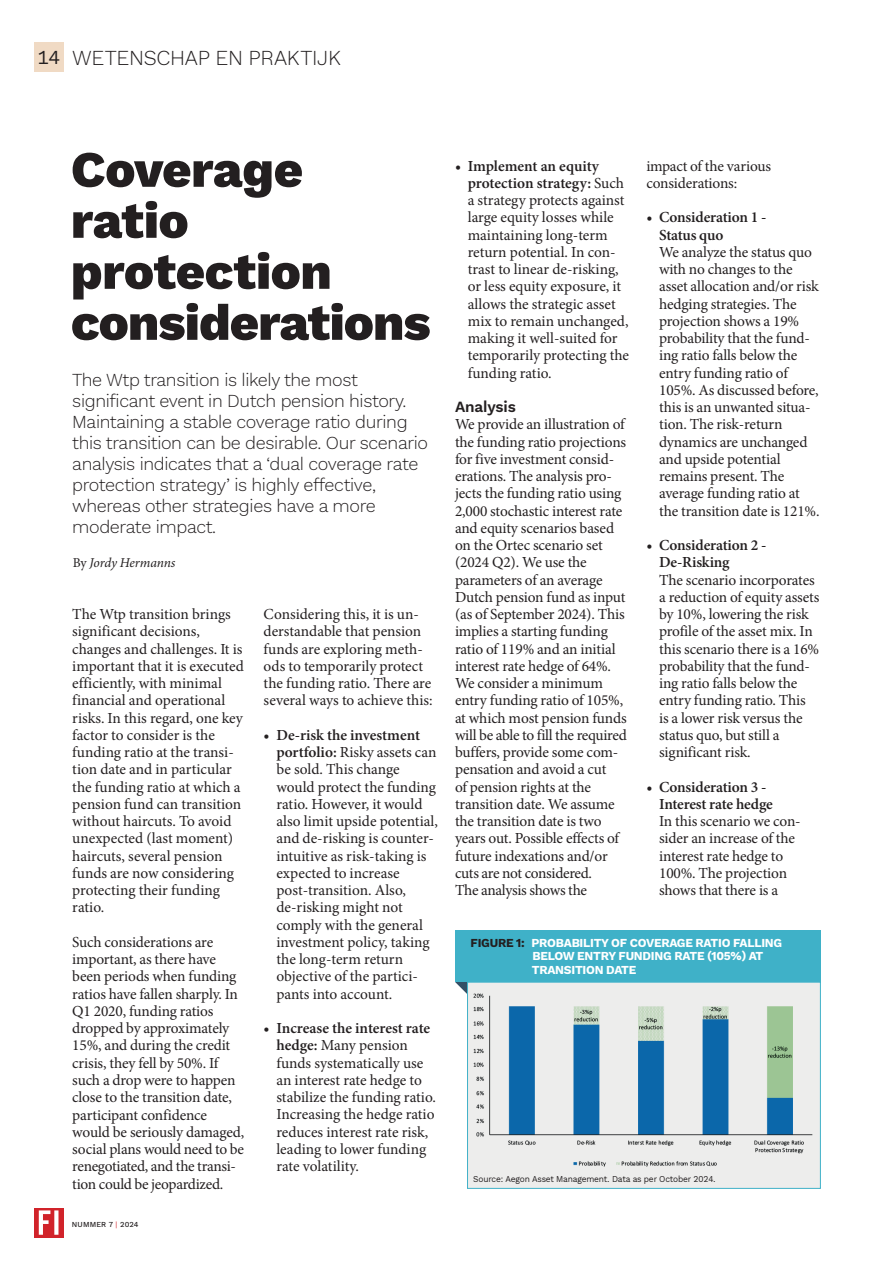
<style>
.page{position:relative;width:893px;height:1263px;background:#fff}
.page>*{position:absolute;margin:0;border:0;box-sizing:border-box;transform-origin:0 0}
.t1{font:800 51px/51px "Work Sans";letter-spacing:-.015em;color:#231f20}
.t2{font:300 21px "Work Sans";letter-spacing:-.01em;color:#231f20}
.t3{font:300 18px/21px "Work Sans";letter-spacing:-.02em;color:#231f20}
.t4{font:15.3px/17.2px "Minion Pro";letter-spacing:-.01em;color:#231f20}
.t5{font:600 15.3px/17.2px "Minion Pro";letter-spacing:-.015em;color:#231f20}
.t6{font:600 15.3px "Work Sans";letter-spacing:-.01em;color:#231f20}
.t7{font:italic 13.5px "Minion Pro";letter-spacing:-.015em;color:#231f20}
.t8{font:700 12px/13.5px "Work Sans";letter-spacing:-.02em;color:#fff}
.t9{font:8.85px "Work Sans";letter-spacing:-.02em;color:#231f20;scale:.95 1}
.t10{font:500 7.5px "Work Sans";letter-spacing:.02em;color:#231f20}
.s1{font-weight:400;font-size:19.5px}
.s2{font-weight:600}
.s3{font-style:normal}
.s4{color:#231f20}
.s5{font-weight:400;color:#d1232a}
</style>
<div class="page">
<svg style="left:34px;top:1208px;width:30px;height:29px"></svg>
<svg style="left:39px;top:1210px;width:19px;height:25px"></svg>
<svg style="left:455px;top:982px;width:12px;height:12px"></svg>
<div style="left:455px;top:930px;width:366px;height:52px;background:#3fb1c8"></div>
<div style="left:467px;top:982px;width:354px;height:207px;background:#ededec;border:1px solid #3fb1c8"></div>
<img style="left:473px;top:993px;width:340px;height:174px">
<div style="left:34px;top:43px;width:30px;height:29px;background:#f0dac4"></div>
<h2 class="t2" style="left:37px;top:42px;width:305px"><span class="s1">14</span> WETENSCHAP EN PRAKTIJK</h2>
<h1 class="t1" style="left:71px;top:142px;width:361px">Coverage ratio protection considerations</h1>
<p class="t4" style="left:646px;top:157px;width:126px">impact of the various considerations:</p>
<p class="t5" style="left:659px;top:209px;width:109px;text-indent:-13px">• Consideration 1 -<br>Status quo</p>
<p class="t4" style="left:659px;top:243px;width:162px">We analyze the status quo with no changes to the asset allocation and/or risk hedging strategies. The projection shows a 19% probability that the fund&shy;ing ratio falls below the entry funding ratio of<br>105%. As discussed before, this is an unwanted situa&shy;tion. The risk-return dynamics are unchanged and upside potential remains present. The average funding ratio at the transition date is 121%.</p>
<p class="t5" style="left:659px;top:536px;width:109px;text-indent:-13px">• Consideration 2 -<br>De-Risking</p>
<p class="t4" style="left:659px;top:571px;width:162px">The scenario incorporates a reduction of equity assets by 10%, lowering the risk profile of the asset mix. In this scenario there is a 16% probability that the fund&shy;ing ratio falls below the entry funding ratio. This<br>is a lower risk versus the status quo, but still a significant risk.</p>
<p class="t5" style="left:659px;top:778px;width:115px;text-indent:-13px">• Consideration 3 -<br>Interest rate hedge</p>
<p class="t4" style="left:659px;top:813px;width:143px">In this scenario we con&shy;sider an increase of the interest rate hedge to<br>100%. The projection shows that there is a</p>
<p class="t4" style="left:468px;top:157px;width:163px;text-indent:-13px"><span class="s2">• Implement an equity protection strategy:</span> Such a strategy protects against large equity losses while maintaining long-term return potential. In con&shy;trast to linear de-risking, or less equity exposure, it allows the strategic asset mix to remain unchanged, making it well-suited for temporarily protecting the funding ratio.</p>
<p class="t6" style="left:455px;top:395px;width:62px">Analysis</p>
<p class="t4" style="left:455px;top:416px;width:173px">We provide an illustration of the funding ratio projections for five investment consid&shy;erations. The analysis pro&shy;jects the funding ratio using<br>2,000 stochastic interest rate and equity scenarios based on the Ortec scenario set (2024 Q2). We use the parameters of an average<br>Dutch pension fund as input (as of September 2024). This implies a starting funding ratio of 119% and an initial interest rate hedge of 64%.<br>We consider a minimum entry funding ratio of 105%, at which most pension funds will be able to fill the required buffers, provide some com&shy;pensation and avoid a cut<br>of pension rights at the transition date. We assume the transition date is two years out. Possible effects of future indexations and/or cuts are not considered.<br>The analysis shows the</p>
<p class="t3" style="left:72px;top:368px;width:357px">The Wtp transition is likely the most significant event in Dutch pension history.<br>Maintaining a stable coverage ratio during this transition can be desirable. Our scenario analysis indicates that a ‘dual coverage rate protection strategy’ is highly effective, whereas other strategies have a more moderate impact.</p>
<p class="t7" style="left:73px;top:554px;width:104px"><span class="s3">By</span> Jordy Hermanns</p>
<p class="t4" style="left:264px;top:606px;width:170px">Considering this, it is un&shy;derstandable that pension funds are exploring meth&shy;ods to temporarily protect the funding ratio. There are several ways to achieve this:</p>
<p class="t4" style="left:276px;top:726px;width:163px;text-indent:-13px"><span class="s2">• De-risk the investment portfolio:</span> Risky assets can be sold. This change would protect the funding ratio. However, it would also limit upside potential, and de-risking is counter&shy;intuitive as risk-taking is expected to increase post-transition. Also, de-risking might not comply with the general investment policy, taking the long-term return objective of the partici&shy;pants into account.</p>
<p class="t4" style="left:276px;top:1020px;width:161px;text-indent:-13px"><span class="s2">• Increase the interest rate hedge:</span> Many pension funds systematically use an interest rate hedge to stabilize the funding ratio.<br>Increasing the hedge ratio reduces interest rate risk, leading to lower funding rate volatility.</p>
<p class="t4" style="left:72px;top:606px;width:173px">The Wtp transition brings significant decisions, changes and challenges. It is important that it is executed efficiently, with minimal financial and operational risks. In this regard, one key factor to consider is the funding ratio at the transi&shy;tion date and in particular the funding ratio at which a pension fund can transition without haircuts. To avoid unexpected (last moment) haircuts, several pension funds are now considering protecting their funding ratio.</p>
<p class="t4" style="left:72px;top:933px;width:173px">Such considerations are important, as there have been periods when funding ratios have fallen sharply. In<br>Q1 2020, funding ratios dropped by approximately<br>15%, and during the credit crisis, they fell by 50%. If such a drop were to happen close to the transition date, participant confidence would be seriously damaged, social plans would need to be renegotiated, and the transi&shy;tion could be jeopardized.</p>
<p class="t8" style="left:532px;top:935px;width:252px;text-indent:-61px"><span class="s4">FIGURE 1:</span> PROBABILITY OF COVERAGE RATIO FALLING<br>BELOW ENTRY FUNDING RATE (105%) AT<br>TRANSITION DATE</p>
<p class="t9" style="left:473px;top:1172px;width:257px">Source: Aegon Asset Management. Data as per October 2024.</p>
<p class="t10" style="left:72px;top:1219px;width:68px">NUMMER 7 <span class="s5">|</span> 2024</p>
</div>
